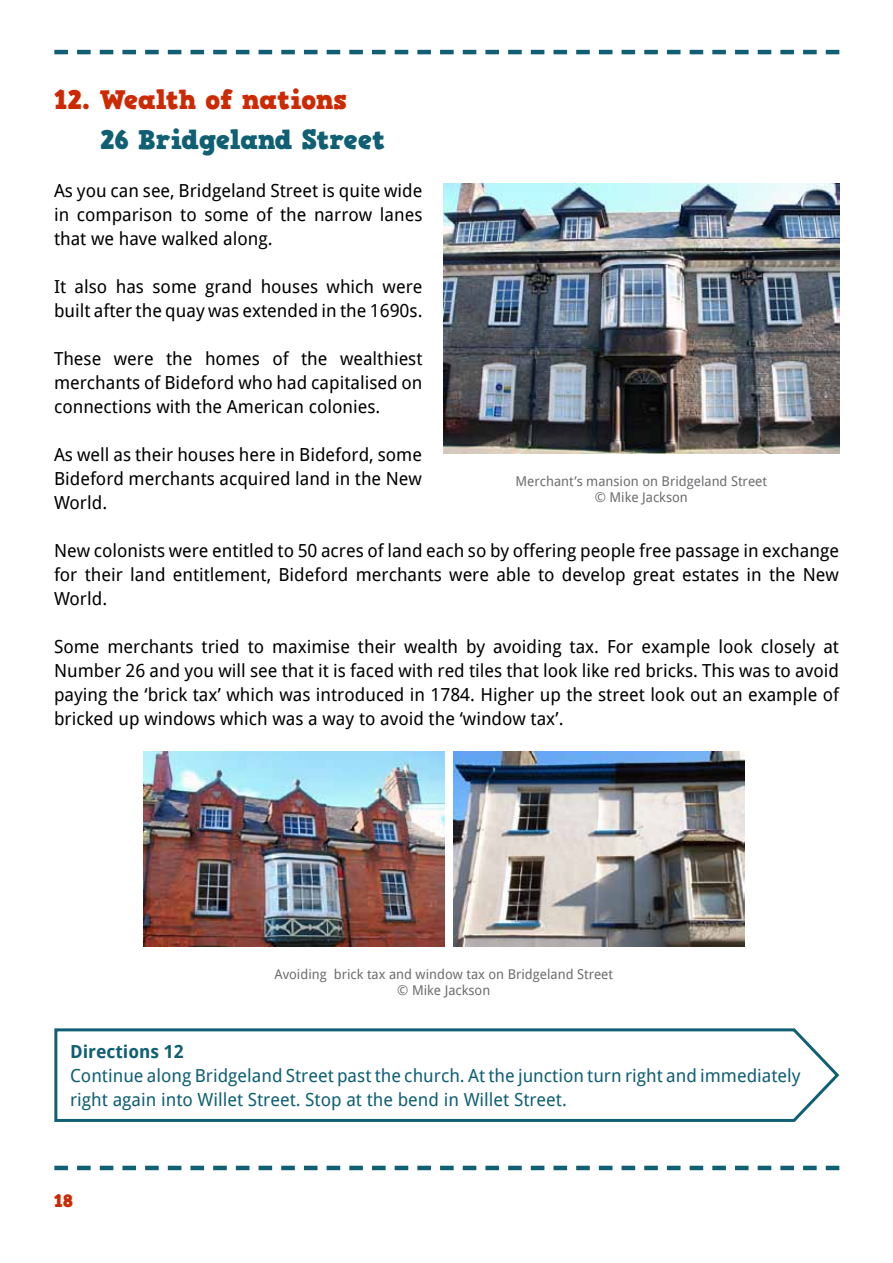
<style>
.page{position:relative;width:893px;height:1263px;background:#fff}
.page>*{position:absolute;margin:0;border:0;box-sizing:border-box;transform-origin:0 0}
.t1{font:27px "HVD Comic Serif Pro";color:#cc2a04}
.t2{font:27px "HVD Comic Serif Pro";letter-spacing:-.01em;color:#105f73}
.t3{font:18px/24px "Droid Sans";color:#000;text-align:justify}
.t4{font:18px/24px "Droid Sans";color:#105f73}
.t5{font:700 18px "Droid Sans";color:#105f73}
.t6{font:18px "HVD Comic Serif Pro";color:#cc2a04}
.t7{font:13.5px/16.2px "Droid Sans";color:#6d6e71;text-align:center}
</style>
<div class="page">
<svg style="left:54px;top:50px;width:785px;height:4px"></svg>
<svg style="left:54px;top:1166px;width:785px;height:4px"></svg>
<img style="left:444px;top:183px;width:395px;height:271px">
<svg style="left:54px;top:1028px;width:786px;height:94px"></svg>
<img style="left:453px;top:752px;width:291px;height:194px">
<img style="left:144px;top:752px;width:300px;height:194px">
<h1 class="t1" style="left:54px;top:79px;width:295px">12. Wealth of nations</h1>
<h1 class="t2" style="left:100px;top:119px;width:287px">26 Bridgeland Street</h1>
<p class="t3" style="left:54px;top:178px;width:370px">As you can see, Bridgeland Street is quite wide in comparison to some of the narrow lanes that we have walked along.</p>
<p class="t3" style="left:54px;top:274px;width:370px">It also has some grand houses which were built after the quay was extended in the 1690s.</p>
<p class="t3" style="left:54px;top:346px;width:370px">These were the homes of the wealthiest merchants of Bideford who had capitalised on connections with the American colonies.</p>
<p class="t3" style="left:54px;top:442px;width:369px">As well as their houses here in Bideford, some Bideford merchants acquired land in the New World.</p>
<p class="t3" style="left:54px;top:538px;width:786px">New colonists were entitled to 50 acres of land each so by offering people free passage in exchange for their land entitlement, Bideford merchants were able to develop great estates in the New World.</p>
<p class="t3" style="left:54px;top:634px;width:786px">Some merchants tried to maximise their wealth by avoiding tax. For example look closely at Number 26 and you will see that it is faced with red tiles that look like red bricks. This was to avoid paying the ‘brick tax’ which was introduced in 1784. Higher up the street look out an example of bricked up windows which was a way to avoid the ‘window tax’.</p>
<p class="t7" style="left:516px;top:473px;width:253px">Merchant’s mansion on Bridgeland Street © Mike Jackson</p>
<p class="t7" style="left:274px;top:966px;width:340px">Avoiding brick tax and window tax on Bridgeland Street © Mike Jackson</p>
<p class="t5" style="left:70px;top:1041px;width:115px">Directions 12</p>
<p class="t4" style="left:70px;top:1064px;width:732px">Continue along Bridgeland Street past the church. At the junction turn right and immediately right again into Willet Street. Stop at the bend in Willet Street.</p>
<p class="t6" style="left:54px;top:1187px;width:21px">18</p>
</div>
